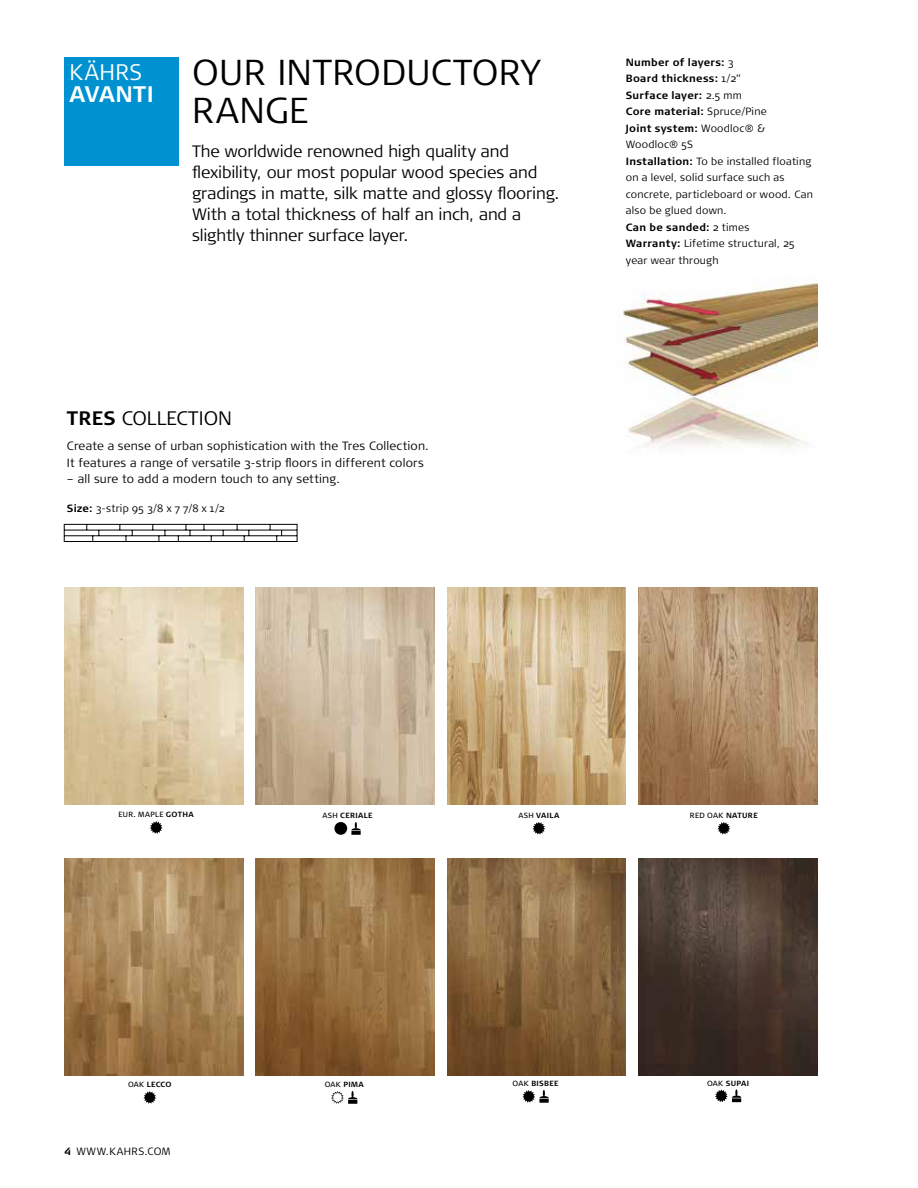
<style>
.page{position:relative;width:918px;height:1188px;background:#fff}
.page>*{position:absolute;margin:0;border:0;box-sizing:border-box;transform-origin:0 0}
.t1{font:300 36px/37.5px "Signa Pro";letter-spacing:.01em;color:#000}
.t2{font:700 22.5px "Signa Pro";letter-spacing:.02em;color:#fff}
.t3{font:300 22.5px "Signa Pro";letter-spacing:.02em;color:#fff}
.t4{font:300 19.5px "Signa Pro";color:#000}
.t5{font:300 16.5px/21px "Signa Pro";letter-spacing:-.01em;color:#000}
.t6{font:300 12px/16.5px "Signa Pro";letter-spacing:.015em;color:#000}
.t7{font:300 10.5px/16.5px "Signa Pro";letter-spacing:.02em;color:#000}
.t8{font:300 10.5px "Signa Pro";letter-spacing:.045em;color:#000}
.t9{font:700 7.5px "Signa Pro";letter-spacing:.045em;color:#000}
.t10{font:7.5px "Signa Pro";letter-spacing:.04em;color:#000}
.s1{font-weight:700}
.s2{font-weight:400}
</style>
<div class="page">
<img style="left:65px;top:587px;width:178px;height:217px">
<img style="left:447px;top:587px;width:179px;height:217px">
<img style="left:65px;top:859px;width:178px;height:216px">
<img style="left:639px;top:587px;width:178px;height:217px">
<img style="left:639px;top:859px;width:178px;height:216px">
<img style="left:447px;top:859px;width:179px;height:216px">
<img style="left:256px;top:858px;width:178px;height:217px">
<img style="left:256px;top:587px;width:178px;height:217px">
<svg style="left:351px;top:822px;width:10px;height:13px"></svg>
<div style="left:334px;top:822px;width:13px;height:13px;background:#000;border-radius:50%"></div>
<svg style="left:331px;top:1091px;width:26px;height:13px"></svg>
<svg style="left:150px;top:821px;width:13px;height:13px"></svg>
<svg style="left:533px;top:822px;width:12px;height:13px"></svg>
<svg style="left:717px;top:822px;width:13px;height:13px"></svg>
<svg style="left:143px;top:1091px;width:13px;height:13px"></svg>
<svg style="left:715px;top:1089px;width:26px;height:13px"></svg>
<svg style="left:522px;top:1090px;width:27px;height:13px"></svg>
<svg style="left:64px;top:524px;width:234px;height:18px"></svg>
<div style="left:65px;top:58px;width:114px;height:108px;background:#0091d1"></div>
<img style="left:622px;top:281px;width:195px;height:167px">
<h2 class="t3" style="left:70px;top:59px;width:74px">KÄHRS</h2>
<h2 class="t2" style="left:70px;top:81px;width:86px">AVANTI</h2>
<h1 class="t1" style="left:192px;top:54px;width:350px">OUR INTRODUCTORY<br>RANGE</h1>
<h3 class="t5" style="left:192px;top:140px;width:369px">The worldwide renowned high quality and flexibility, our most popular wood species and gradings in matte, silk matte and glossy flooring.<br>With a total thickness of half an inch, and a slightly thinner surface layer.</h3>
<h3 class="t4" style="left:67px;top:407px;width:167px"><span class="s1">TRES</span> COLLECTION</h3>
<p class="t6" style="left:67px;top:437px;width:364px">Create a sense of urban sophistication with the Tres Collection.<br>It features a range of versatile 3-strip floors in different colors</p>
<p class="t6" style="left:67px;top:470px;width:275px">– all sure to add a modern touch to any setting.</p>
<p class="t7" style="left:67px;top:500px;width:159px"><span class="s1">Size:</span> 3-strip 95 3/8 x 7 7/8 x 1/2</p>
<p class="t7" style="left:626px;top:54px;width:189px"><span class="s1">Number of layers:</span> 3<br><span class="s1">Board thickness:</span> 1/2”<br><span class="s1">Surface layer:</span> 2.5 mm<br><span class="s1">Core material:</span> Spruce/Pine<br><span class="s1">Joint system:</span> Woodloc® &amp;<br>Woodloc® 5S<br><span class="s1">Installation:</span> To be installed floating on a level, solid surface such as concrete, particleboard or wood. Can also be glued down.<br><span class="s1">Can be sanded:</span> 2 times<br><span class="s1">Warranty:</span> Lifetime structural, 25 year wear through</p>
<p class="t10" style="left:119px;top:810px;width:77px">EUR. MAPLE <span class="s1">GOTHA</span></p>
<p class="t9" style="left:518px;top:811px;width:43px"><span class="s2">ASH</span> VAILA</p>
<p class="t9" style="left:322px;top:811px;width:52px"><span class="s2">ASH</span> CERIALE</p>
<p class="t10" style="left:690px;top:811px;width:69px">RED OAK <span class="s1">NATURE</span></p>
<p class="t9" style="left:128px;top:1080px;width:45px"><span class="s2">OAK</span> LECCO</p>
<p class="t9" style="left:325px;top:1080px;width:41px"><span class="s2">OAK</span> PIMA</p>
<p class="t8" style="left:65px;top:1145px;width:107px"><span class="s1">4</span> WWW.KAHRS.COM</p>
<p class="t9" style="left:513px;top:1079px;width:48px"><span class="s2">OAK</span> BISBEE</p>
<p class="t9" style="left:707px;top:1078px;width:44px"><span class="s2">OAK</span> SUPAI</p>
</div>
